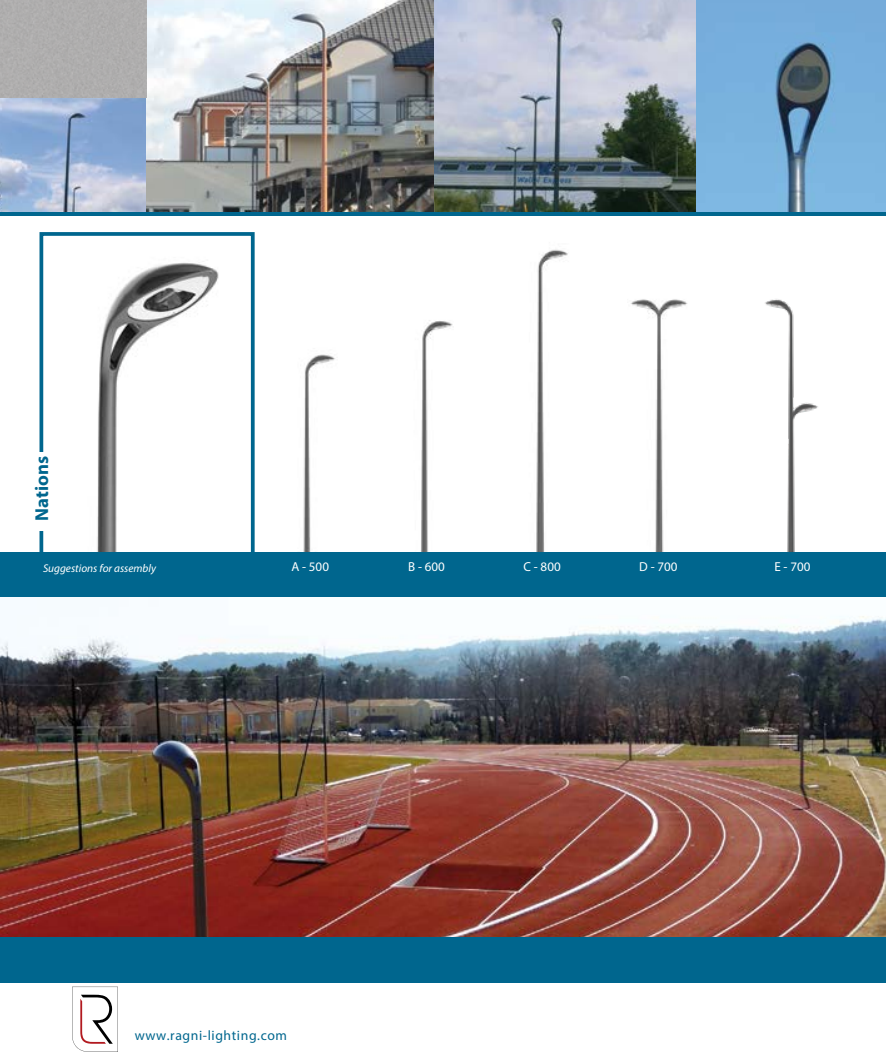
<style>
.page{position:relative;width:886px;height:1063px;background:#fff}
.page>*{position:absolute;margin:0;border:0;box-sizing:border-box;transform-origin:0 0}
.t1{font:700 18.75px "Myriad Pro";color:#00668e}
.t2{font:13.75px "Myriad Pro";letter-spacing:.045em;color:#00668e}
.t3{font:13px "Myriad Pro";color:#fff}
.t4{font:italic 11.25px "Myriad Pro";color:#fff}
</style>
<div class="page">
<div style="left:39px;top:232px;width:216px;height:324px;border:4px solid #00668e"></div>
<div style="left:0;top:936px;width:886px;height:47px;background:#00668e"></div>
<div style="left:0;top:552px;width:886px;height:47px;background:#00668e"></div>
<div style="left:34px;top:453px;width:25px;height:78px;background:#fff"></div>
<svg style="left:72px;top:987px;width:46px;height:65px"></svg>
<img style="left:0;top:97px;width:146px;height:116px">
<img style="left:433px;top:0;width:263px;height:213px">
<img style="left:696px;top:0;width:190px;height:213px">
<img style="left:146px;top:0;width:287px;height:213px">
<div style="left:0;top:0;width:146px;height:97px;background:#afaead"></div>
<img style="left:536px;top:249px;width:32px;height:303px">
<img style="left:631px;top:299px;width:57px;height:253px">
<img style="left:421px;top:320px;width:32px;height:232px">
<img style="left:765px;top:299px;width:53px;height:253px">
<img style="left:303px;top:354px;width:32px;height:198px">
<img style="left:0;top:598px;width:886px;height:338px">
<img style="left:58px;top:263px;width:188px;height:289px">
<hr style="left:0;top:213px;width:886px;height:3px;background:#00668e">
<h1 class="t1" style="left:30px;top:521px;width:66px;rotate:-90deg">Nations</h1>
<p class="t4" style="left:43px;top:562px;width:115px">Suggestions for assembly</p>
<p class="t3" style="left:291px;top:558px;width:39px">A - 500</p>
<p class="t3" style="left:408px;top:558px;width:38px">B - 600</p>
<p class="t3" style="left:523px;top:558px;width:39px">C - 800</p>
<p class="t3" style="left:639px;top:558px;width:40px">D - 700</p>
<p class="t3" style="left:774px;top:558px;width:37px">E - 700</p>
<p class="t2" style="left:135px;top:1027px;width:154px">www.ragni-lighting.com</p>
</div>
